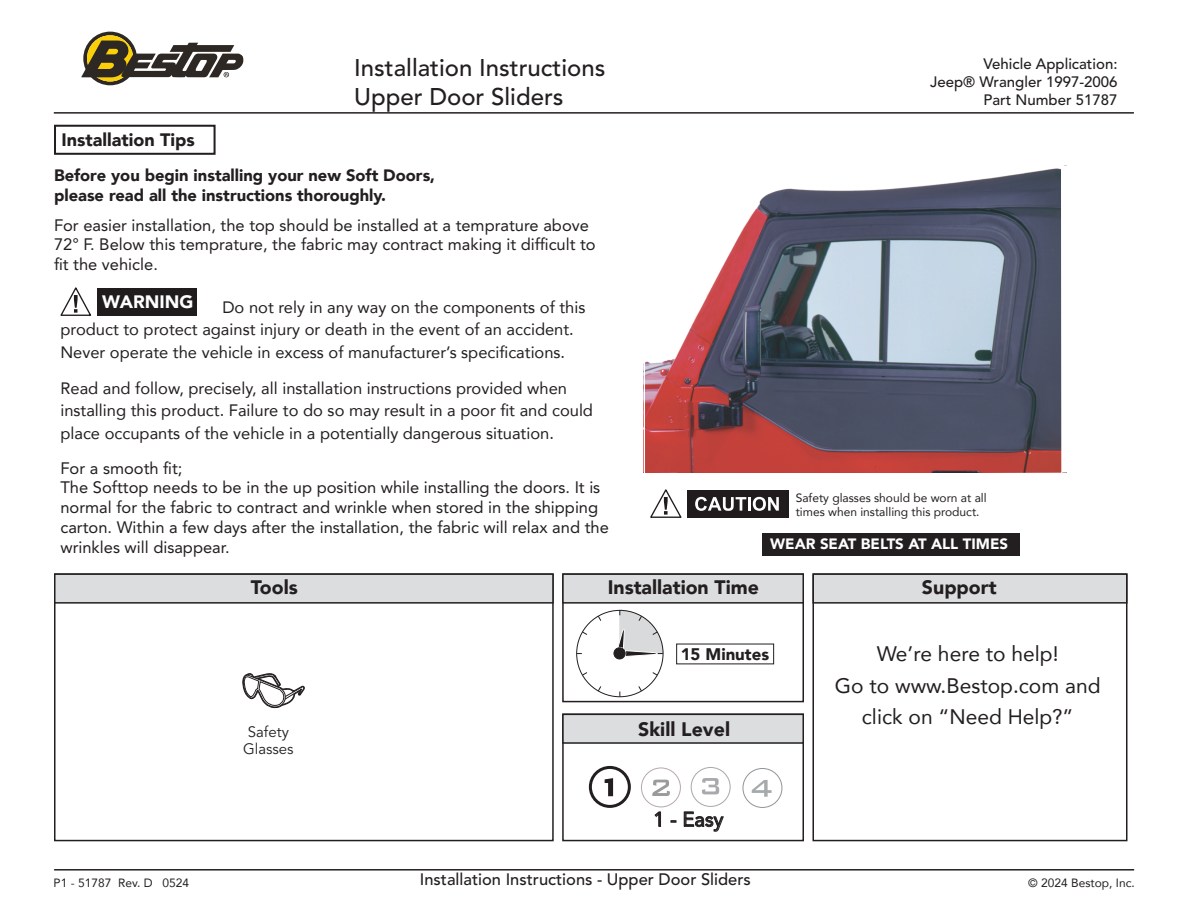
<style>
.page{position:relative;width:1188px;height:918px;background:#fff}
.page>*{position:absolute;margin:0;border:0;box-sizing:border-box;transform-origin:0 0}
.t1{font:500 24px/28.8px "Avenir LT Std";color:#231f20}
.t2{font:21px "Avenir";color:#231f20}
.t3{font:20.25px "Avenir LT Std";color:#231f20}
.t4{font:900 19.5px "Avenir";color:#231f20}
.t5{font:900 18px "Avenir";color:#231f20}
.t6{font:900 18px "Avenir";color:#fff}
.t7{font:900 16.8px "Avenir";color:#231f20}
.t8{font:16.5px/19.8px "Avenir LT Std";color:#231f20}
.t9{font:16.5px/22.5px "Avenir";color:#231f20}
.t10{font:900 16.5px "Avenir";color:#231f20}
.t11{font:500 16.5px "Avenir LT Std";color:#231f20}
.t12{font:500 15px/18px "Avenir LT Std";color:#231f20;text-align:right}
.t13{font:900 15px "Avenir";color:#fff}
.t14{font:15px "Avenir";color:#231f20}
.t15{font:12px/14.4px "Avenir";color:#231f20}
</style>
<div class="page">
<hr style="left:54px;top:112px;width:1080px;height:2px;background:#231f20">
<hr style="left:54px;top:869px;width:1080px;height:2px;background:#231f20">
<svg style="left:81px;top:32px;width:163px;height:53px"></svg>
<div style="left:562px;top:573px;width:242px;height:129px;border:2px solid #231f20"></div>
<div style="left:562px;top:714px;width:242px;height:127px;border:2px solid #231f20"></div>
<div style="left:54px;top:125px;width:162px;height:30px;border:2px solid #231f20"></div>
<div style="left:54px;top:573px;width:500px;height:268px;border:2px solid #231f20"></div>
<div style="left:55px;top:574px;width:498px;height:29px;background:#dcdddf"></div>
<div style="left:54px;top:573px;width:500px;height:31px;border:2px solid #231f20"></div>
<div style="left:812px;top:573px;width:315px;height:268px;border:2px solid #231f20"></div>
<div style="left:813px;top:574px;width:314px;height:29px;background:#dcdddf"></div>
<div style="left:812px;top:573px;width:316px;height:31px;border:2px solid #231f20"></div>
<svg style="left:650px;top:489px;width:32px;height:29px"></svg>
<svg style="left:60px;top:287px;width:32px;height:29px"></svg>
<div style="left:688px;top:490px;width:101px;height:28px;background:#201c1d"></div>
<div style="left:97px;top:289px;width:100px;height:27px;background:#201c1d"></div>
<svg style="left:695px;top:497px;width:51px;height:14px"></svg>
<hr style="left:748px;top:497px;width:3px;height:14px;background:#fff">
<svg style="left:753px;top:497px;width:26px;height:14px"></svg>
<div style="left:563px;top:714px;width:240px;height:29px;background:#dcdddf"></div>
<div style="left:562px;top:714px;width:242px;height:30px;border:2px solid #231f20"></div>
<div style="left:563px;top:574px;width:240px;height:29px;background:#dcdddf"></div>
<div style="left:562px;top:573px;width:242px;height:31px;border:2px solid #231f20"></div>
<div style="left:762px;top:533px;width:258px;height:23px;background:#231f20"></div>
<svg style="left:242px;top:673px;width:63px;height:35px"></svg>
<div style="left:589px;top:766px;width:42px;height:42px;border:3px solid #231f20;border-radius:50%"></div>
<svg style="left:604px;top:778px;width:10px;height:19px"></svg>
<div style="left:641px;top:767px;width:40px;height:40px;border:1px solid #b7aaab;border-radius:50%"></div>
<svg style="left:652px;top:780px;width:18px;height:16px"></svg>
<div style="left:742px;top:768px;width:40px;height:40px;border:1px solid #939698;border-radius:50%"></div>
<svg style="left:752px;top:780px;width:20px;height:17px"></svg>
<div style="left:691px;top:767px;width:40px;height:40px;border:1px solid #a8a9ad;border-radius:50%"></div>
<svg style="left:702px;top:778px;width:17px;height:16px"></svg>
<svg style="left:654px;top:812px;width:7px;height:15px"></svg>
<svg style="left:684px;top:812px;width:40px;height:19px"></svg>
<svg style="left:645px;top:165px;width:422px;height:307px"></svg>
<div style="left:614px;top:648px;width:11px;height:11px;background:#231f20;border-radius:50%"></div>
<div style="left:614px;top:648px;width:11px;height:11px;border:1px solid #231f20;border-radius:50%"></div>
<svg style="left:597px;top:615px;width:5px;height:6px"></svg>
<svg style="left:581px;top:631px;width:7px;height:5px"></svg>
<svg style="left:581px;top:671px;width:6px;height:5px"></svg>
<svg style="left:597px;top:686px;width:5px;height:6px"></svg>
<svg style="left:638px;top:686px;width:5px;height:6px"></svg>
<svg style="left:652px;top:671px;width:7px;height:5px"></svg>
<svg style="left:618px;top:610px;width:45px;height:47px"></svg>
<p class="t5" style="left:62px;top:125px;width:135px">Installation Tips</p>
<h1 class="t1" style="left:354px;top:54px;width:253px">Installation Instructions<br>Upper Door Sliders</h1>
<p class="t12" style="left:930px;top:55px;width:189px">Vehicle Application:<br>Jeep® Wrangler 1997-2006<br>Part Number 51787</p>
<p class="t10" style="left:54px;top:161px;width:383px">Before you begin installing your new Soft Doors,</p>
<p class="t10" style="left:54px;top:181px;width:334px">please read all the instructions thoroughly.</p>
<p class="t8" style="left:54px;top:215px;width:543px">For easier installation, the top should be installed at a temprature above<br>72° F. Below this temprature, the fabric may contract making it difficult to fit the vehicle.</p>
<p class="t6" style="left:102px;top:287px;width:93px">WARNING</p>
<p class="t9" style="left:60px;top:295px;width:527px;text-indent:162px">Do not rely in any way on the components of this product to protect against injury or death in the event of an accident.<br>Never operate the vehicle in excess of manufacturer’s specifications.</p>
<p class="t9" style="left:60px;top:376px;width:534px">Read and follow, precisely, all installation instructions provided when installing this product. Failure to do so may result in a poor fit and could place occupants of the vehicle in a potentially dangerous situation.</p>
<p class="t8" style="left:60px;top:458px;width:124px">For a smooth fit;</p>
<p class="t8" style="left:60px;top:478px;width:550px">The Softtop needs to be in the up position while installing the doors. It is normal for the fabric to contract and wrinkle when stored in the shipping carton. Within a few days after the installation, the fabric will relax and the wrinkles will disappear.</p>
<p class="t15" style="left:796px;top:490px;width:192px">Safety glasses should be worn at all times when installing this product.</p>
<p class="t13" style="left:770px;top:531px;width:239px">WEAR SEAT BELTS AT ALL TIMES</p>
<p class="t4" style="left:251px;top:570px;width:48px">Tools</p>
<p class="t4" style="left:608px;top:570px;width:153px">Installation Time</p>
<p class="t4" style="left:922px;top:570px;width:76px">Support</p>
<p class="t14" style="left:248px;top:721px;width:43px">Safety</p>
<p class="t14" style="left:243px;top:737px;width:52px">Glasses</p>
<p class="t7" style="left:681px;top:640px;width:90px">15 Minutes</p>
<p class="t4" style="left:638px;top:713px;width:93px">Skill Level</p>
<p class="t3" style="left:653px;top:808px;width:72px">1 - Easy</p>
<p class="t2" style="left:877px;top:637px;width:183px">We’re here to help!</p>
<p class="t2" style="left:835px;top:669px;width:267px">Go to www.Bestop.com and</p>
<p class="t2" style="left:862px;top:700px;width:213px">click on “Need Help?”</p>
<p class="t15" style="left:54px;top:875px;width:137px">P1 - 51787 Rev. D 0524</p>
<p class="t11" style="left:420px;top:870px;width:332px">Installation Instructions - Upper Door Sliders</p>
<p class="t15" style="left:1028px;top:875px;width:108px">© 2024 Bestop, Inc.</p>
</div>
